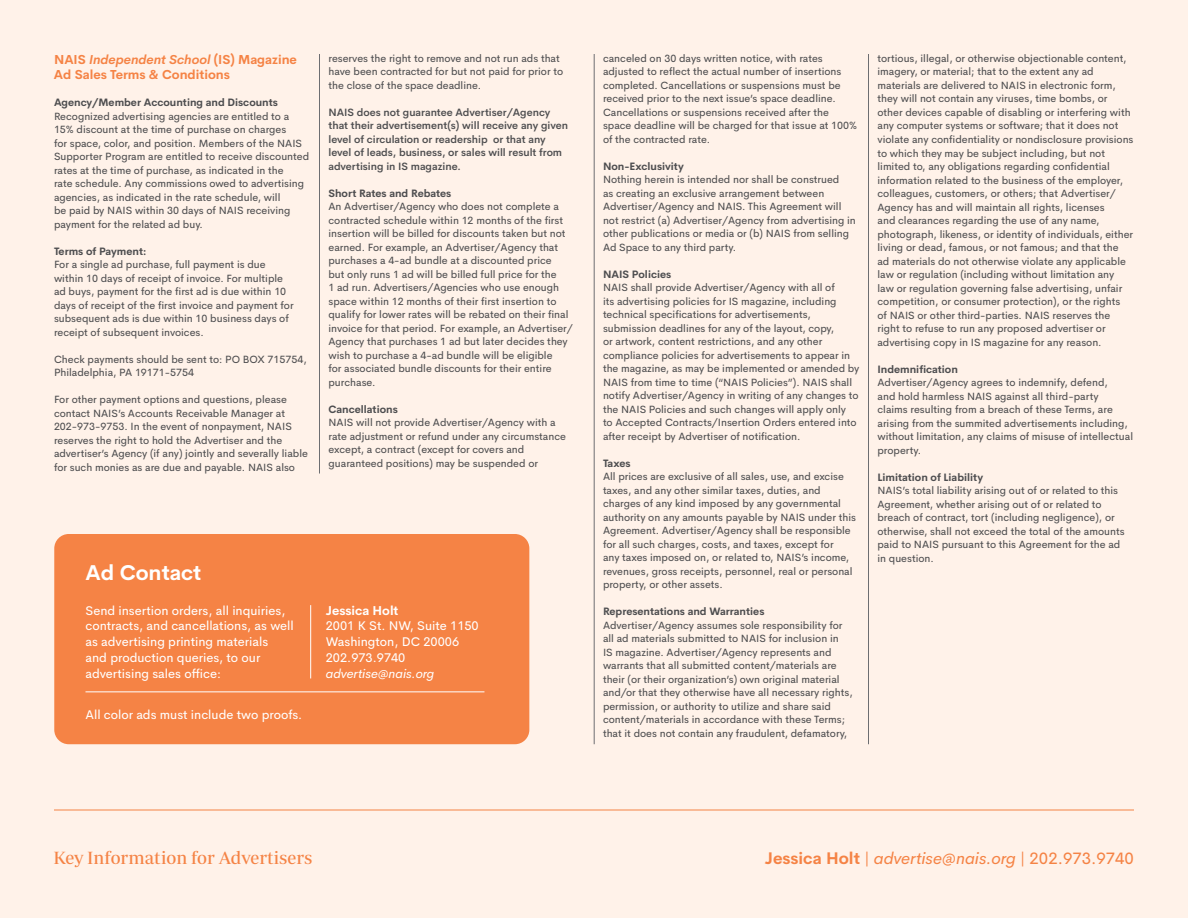
<style>
.page{position:relative;width:1188px;height:918px;background:#fff2e9}
.page>*{position:absolute;margin:0;border:0;box-sizing:border-box;transform-origin:0 0}
.t1{font:700 21px "Cerebri Sans";color:#fff}
.t2{font:18px "Periodico Display";color:#f58345}
.t3{font:italic 16.5px "Cerebri Sans";color:#f58345}
.t4{font:700 12.75px/15.8px "Cerebri Sans";color:#f58345}
.t5{font:12.6px/15.8px "Cerebri Sans";color:#fff}
.t6{font:italic 12.6px "Cerebri Sans";color:#fff}
.t7{font:700 12.6px "Cerebri Sans";color:#fff}
.t8{font:10.5px/13.5px "Cerebri Sans";color:#4d4d4f}
.t9{font:600 10.5px/13.5px "Cerebri Sans";color:#4d4d4f}
.t10{font:700 10.5px "Cerebri Sans";color:#4d4d4f}
.s1{font-style:italic}
.s2{font-weight:700;font-style:normal}
.s3{font-style:normal}
</style>
<div class="page">
<div style="left:54px;top:534px;width:475px;height:210px;background:#f58345;border-radius:14px"></div>
<hr style="left:54px;top:810px;width:1080px;height:1px;background:#f58345">
<hr style="left:319px;top:54px;width:1px;height:420px;background:#6d6e71">
<hr style="left:594px;top:54px;width:1px;height:690px;background:#6d6e71">
<hr style="left:868px;top:54px;width:1px;height:690px;background:#6d6e71">
<hr style="left:310px;top:605px;width:1px;height:73px;background:#fff">
<hr style="left:86px;top:692px;width:398px;height:1px;background:#fff">
<p class="t4" style="left:54px;top:50px;width:245px">NAIS <span class="s1">Independent School</span> (IS) Magazine<br>Ad Sales Terms &amp; Conditions</p>
<p class="t10" style="left:54px;top:94px;width:225px">Agency/Member Accounting and Discounts</p>
<p class="t8" style="left:54px;top:109px;width:257px">Recognized advertising agencies are entitled to a 15% discount at the time of purchase on charges<br>for space, color, and position. Members of the NAIS Supporter Program are entitled to receive discounted rates at the time of purchase, as indicated in the<br>rate schedule. Any commissions owed to advertising agencies, as indicated in the rate schedule, will<br>be paid by NAIS within 30 days of NAIS receiving payment for the related ad buy.</p>
<p class="t10" style="left:54px;top:243px;width:94px">Terms of Payment:</p>
<p class="t8" style="left:54px;top:257px;width:241px">For a single ad purchase, full payment is due within 10 days of receipt of invoice. For multiple ad buys, payment for the first ad is due within 10 days of receipt of the first invoice and payment for subsequent ads is due within 10 business days of receipt of subsequent invoices.</p>
<p class="t8" style="left:54px;top:352px;width:254px">Check payments should be sent to: PO BOX 715754,<br>Philadelphia, PA 19171-5754</p>
<p class="t8" style="left:54px;top:392px;width:256px">For other payment options and questions, please contact NAIS’s Accounts Receivable Manager at 202-973-9753. In the event of nonpayment, NAIS reserves the right to hold the Advertiser and the advertiser’s Agency (if any) jointly and severally liable for such monies as are due and payable. NAIS also</p>
<p class="t8" style="left:329px;top:51px;width:236px">reserves the right to remove and not run ads that have been contracted for but not paid for prior to the close of the space deadline.</p>
<p class="t9" style="left:329px;top:105px;width:241px">NAIS does not guarantee Advertiser/Agency that their advertisement(s) will receive any given level of circulation or readership or that any level of leads, business, or sales will result from advertising in IS magazine.</p>
<p class="t10" style="left:329px;top:185px;width:124px">Short Rates and Rebates</p>
<p class="t8" style="left:329px;top:199px;width:246px">An Advertiser/Agency who does not complete a contracted schedule within 12 months of the first insertion will be billed for discounts taken but not earned. For example, an Advertiser/Agency that purchases a 4-ad bundle at a discounted price<br>but only runs 1 ad will be billed full price for the<br>1 ad run. Advertisers/Agencies who use enough space within 12 months of their first insertion to qualify for lower rates will be rebated on their final invoice for that period. For example, an Advertiser/ Agency that purchases 1 ad but later decides they wish to purchase a 4-ad bundle will be eligible<br>for associated bundle discounts for their entire purchase.</p>
<p class="t10" style="left:329px;top:401px;width:71px">Cancellations</p>
<p class="t8" style="left:329px;top:415px;width:239px">NAIS will not provide Advertiser/Agency with a rate adjustment or refund under any circumstance except, a contract (except for covers and guaranteed positions) may be suspended or</p>
<h1 class="t1" style="left:86px;top:556px;width:117px">Ad Contact</h1>
<p class="t5" style="left:86px;top:601px;width:210px">Send insertion orders, all inquiries, contracts, and cancellations, as well as advertising printing materials<br>and production queries, to our advertising sales office:</p>
<p class="t5" style="left:86px;top:705px;width:218px">All color ads must include two proofs.</p>
<p class="t7" style="left:326px;top:600px;width:74px">Jessica Holt</p>
<p class="t5" style="left:326px;top:617px;width:155px">2001 K St. NW, Suite 1150<br>Washington, DC 20006<br>202.973.9740</p>
<p class="t6" style="left:326px;top:663px;width:110px">advertise@nais.org</p>
<p class="t8" style="left:603px;top:51px;width:256px">canceled on 30 days written notice, with rates adjusted to reflect the actual number of insertions completed. Cancellations or suspensions must be received prior to the next issue’s space deadline.<br>Cancellations or suspensions received after the space deadline will be charged for that issue at 100% of the contracted rate.</p>
<p class="t10" style="left:603px;top:158px;width:82px">Non-Exclusivity</p>
<p class="t8" style="left:603px;top:172px;width:254px">Nothing herein is intended nor shall be construed<br>as creating an exclusive arrangement between Advertiser/Agency and NAIS. This Agreement will not restrict (a) Advertiser/Agency from advertising in other publications or media or (b) NAIS from selling Ad Space to any third party.</p>
<p class="t10" style="left:603px;top:266px;width:70px">NAIS Policies</p>
<p class="t8" style="left:603px;top:280px;width:258px">NAIS shall provide Advertiser/Agency with all of<br>its advertising policies for IS magazine, including technical specifications for advertisements, submission deadlines for any of the layout, copy,<br>or artwork, content restrictions, and any other compliance policies for advertisements to appear in the magazine, as may be implemented or amended by NAIS from time to time (“NAIS Policies”). NAIS shall notify Advertiser/Agency in writing of any changes to the NAIS Policies and such changes will apply only<br>to Accepted Contracts/Insertion Orders entered into after receipt by Advertiser of notification.</p>
<p class="t10" style="left:603px;top:455px;width:29px">Taxes</p>
<p class="t8" style="left:603px;top:469px;width:255px">All prices are exclusive of all sales, use, and excise taxes, and any other similar taxes, duties, and charges of any kind imposed by any governmental authority on any amounts payable by NAIS under this Agreement. Advertiser/Agency shall be responsible for all such charges, costs, and taxes, except for<br>any taxes imposed on, or related to, NAIS’s income, revenues, gross receipts, personnel, real or personal property, or other assets.</p>
<p class="t10" style="left:603px;top:603px;width:163px">Representations and Warranties</p>
<p class="t8" style="left:603px;top:618px;width:251px">Advertiser/Agency assumes sole responsibility for all ad materials submitted to NAIS for inclusion in<br>IS magazine. Advertiser/Agency represents and warrants that all submitted content/materials are their (or their organization’s) own original material and/or that they otherwise have all necessary rights, permission, or authority to utilize and share said content/materials in accordance with these Terms; that it does not contain any fraudulent, defamatory,</p>
<p class="t8" style="left:878px;top:51px;width:257px">tortious, illegal, or otherwise objectionable content, imagery, or material; that to the extent any ad materials are delivered to NAIS in electronic form, they will not contain any viruses, time bombs, or other devices capable of disabling or interfering with any computer systems or software; that it does not violate any confidentiality or nondisclosure provisions to which they may be subject including, but not limited to, any obligations regarding confidential information related to the business of the employer, colleagues, customers, or others; that Advertiser/ Agency has and will maintain all rights, licenses<br>and clearances regarding the use of any name, photograph, likeness, or identity of individuals, either living or dead, famous, or not famous; and that the<br>ad materials do not otherwise violate any applicable law or regulation (including without limitation any<br>law or regulation governing false advertising, unfair competition, or consumer protection), or the rights<br>of NAIS or other third-parties. NAIS reserves the right to refuse to run any proposed advertiser or advertising copy in IS magazine for any reason.</p>
<p class="t10" style="left:878px;top:360px;width:82px">Indemnification</p>
<p class="t8" style="left:878px;top:375px;width:257px">Advertiser/Agency agrees to indemnify, defend,<br>and hold harmless NAIS against all third-party<br>claims resulting from a breach of these Terms, are arising from the summited advertisements including, without limitation, any claims of misuse of intellectual property.</p>
<p class="t10" style="left:878px;top:468px;width:107px">Limitation of Liability</p>
<p class="t8" style="left:878px;top:483px;width:249px">NAIS’s total liability arising out of or related to this Agreement, whether arising out of or related to breach of contract, tort (including negligence), or otherwise, shall not exceed the total of the amounts paid to NAIS pursuant to this Agreement for the ad in question.</p>
<h2 class="t2" style="left:53px;top:848px;width:260px">Key Information for Advertisers</h2>
<h3 class="t3" style="left:765px;top:845px;width:371px"><span class="s2">Jessica Holt</span> <span class="s3">|</span> advertise@nais.org <span class="s3">| 202.973.9740</span></h3>
</div>
